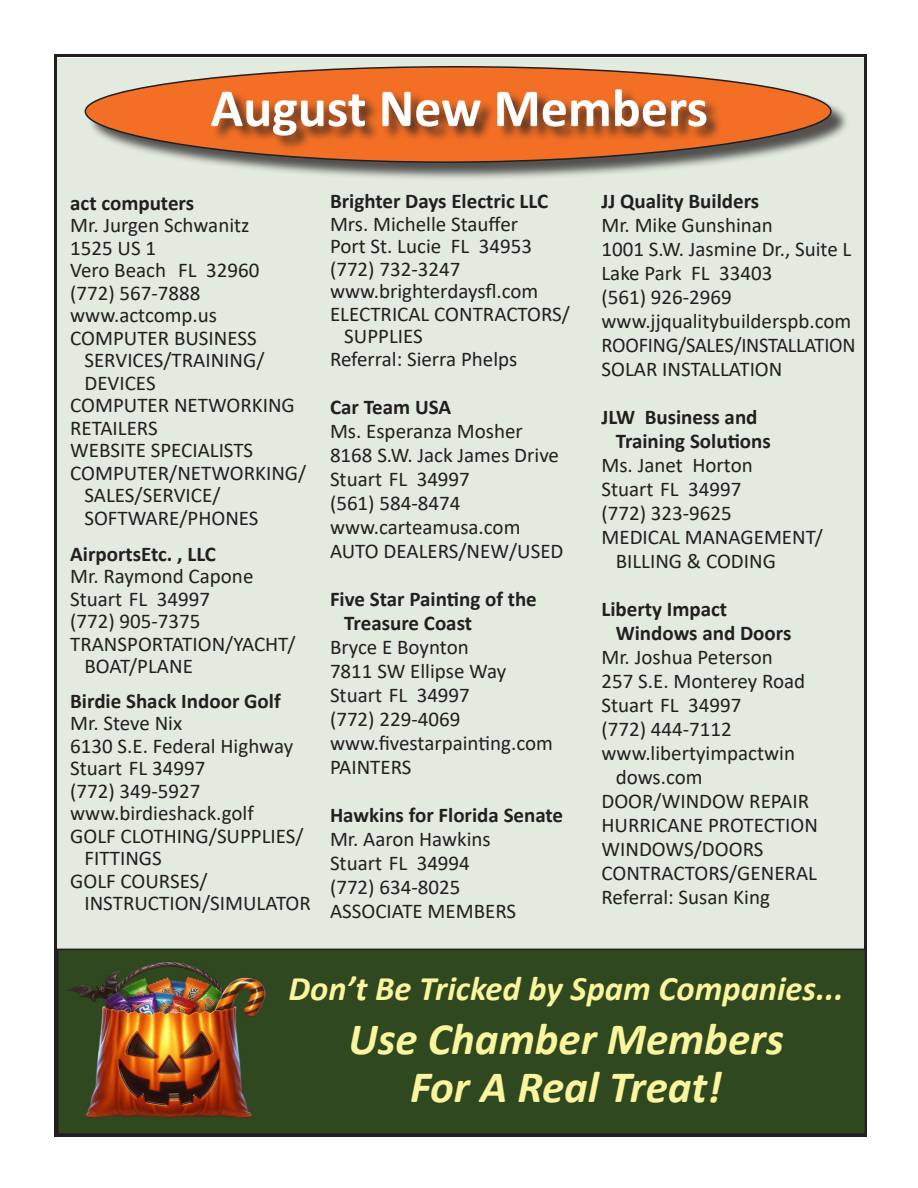
<style>
.page{position:relative;width:918px;height:1188px;background:#fff}
.page>*{position:absolute;margin:0;border:0;box-sizing:border-box;transform-origin:0 0}
.t1{font:700 54px "Calibri";color:#fff}
.t2{font:italic 700 45px/48px "Calibri";color:#faf59e;text-align:center}
.t3{font:italic 700 34.5px "Calibri";color:#faf59e}
.t4{font:21px/24px "Calibri";color:#231f20}
.t5{font:700 21px/24px "Calibri";color:#231f20}
</style>
<div class="page">
<div style="left:56px;top:58px;width:810px;height:1078px;background:#e3ebe0"></div>
<div style="left:87px;top:68px;width:763px;height:114px;background:#231f20;opacity:.75"></div>
<svg style="left:84px;top:66px;width:748px;height:98px"></svg>
<div style="left:211px;top:89px;width:511px;height:62px;background:#231f20;opacity:.75"></div>
<div style="left:58px;top:949px;width:808px;height:185px;background:#2f481f"></div>
<div style="left:57px;top:949px;width:809px;height:186px;border:2px solid #231f20"></div>
<img style="left:67px;top:962px;width:199px;height:156px">
<h1 class="t1" style="left:211px;top:89px;width:499px">August New Members</h1>
<p class="t5" style="left:70px;top:193px;width:125px">act computers</p>
<p class="t4" style="left:70px;top:215px;width:181px">Mr. Jurgen Schwanitz</p>
<p class="t4" style="left:70px;top:237px;width:87px">1525 US 1</p>
<p class="t4" style="left:70px;top:260px;width:191px">Vero Beach FL 32960</p>
<p class="t4" style="left:70px;top:282px;width:132px">(772) 567-7888</p>
<p class="t4" style="left:70px;top:305px;width:148px">www.actcomp.us</p>
<p class="t4" style="left:70px;top:327px;width:188px">COMPUTER BUSINESS</p>
<p class="t4" style="left:84px;top:350px;width:182px">SERVICES/TRAINING/</p>
<p class="t4" style="left:84px;top:372px;width:73px">DEVICES</p>
<p class="t4" style="left:70px;top:395px;width:226px">COMPUTER NETWORKING</p>
<p class="t4" style="left:70px;top:417px;width:89px">RETAILERS</p>
<p class="t4" style="left:70px;top:440px;width:185px">WEBSITE SPECIALISTS</p>
<p class="t4" style="left:70px;top:462px;width:238px">COMPUTER/NETWORKING/</p>
<p class="t4" style="left:84px;top:485px;width:138px">SALES/SERVICE/</p>
<p class="t4" style="left:84px;top:507px;width:176px">SOFTWARE/PHONES</p>
<p class="t5" style="left:70px;top:544px;width:147px">AirportsEtc. , LLC</p>
<p class="t4" style="left:70px;top:566px;width:185px">Mr. Raymond Capone</p>
<p class="t4" style="left:70px;top:588px;width:141px">Stuart FL 34997</p>
<p class="t4" style="left:70px;top:611px;width:132px">(772) 905-7375</p>
<p class="t4" style="left:70px;top:633px;width:227px">TRANSPORTATION/YACHT/</p>
<p class="t4" style="left:84px;top:656px;width:110px">BOAT/PLANE</p>
<p class="t5" style="left:70px;top:691px;width:212px">Birdie Shack Indoor Golf</p>
<p class="t4" style="left:70px;top:713px;width:113px">Mr. Steve Nix</p>
<p class="t4" style="left:70px;top:735px;width:224px">6130 S.E. Federal Highway</p>
<p class="t4" style="left:70px;top:758px;width:137px">Stuart FL 34997</p>
<p class="t4" style="left:70px;top:780px;width:132px">(772) 349-5927</p>
<p class="t4" style="left:70px;top:803px;width:185px">www.birdieshack.golf</p>
<p class="t4" style="left:70px;top:825px;width:235px">GOLF CLOTHING/SUPPLIES/</p>
<p class="t4" style="left:84px;top:848px;width:79px">FITTINGS</p>
<p class="t4" style="left:70px;top:870px;width:139px">GOLF COURSES/</p>
<p class="t4" style="left:84px;top:893px;width:228px">INSTRUCTION/SIMULATOR</p>
<p class="t5" style="left:330px;top:191px;width:220px">Brighter Days Electric LLC</p>
<p class="t4" style="left:330px;top:211px;width:190px">Mrs. Michelle Stauffer</p>
<p class="t4" style="left:330px;top:236px;width:203px">Port St. Lucie FL 34953</p>
<p class="t4" style="left:330px;top:258px;width:132px">(772) 732-3247</p>
<p class="t4" style="left:330px;top:279px;width:210px">www.brighterdaysfl.com</p>
<p class="t4" style="left:330px;top:303px;width:242px">ELECTRICAL CONTRACTORS/</p>
<p class="t4" style="left:344px;top:326px;width:80px">SUPPLIES</p>
<p class="t4" style="left:330px;top:348px;width:189px">Referral: Sierra Phelps</p>
<p class="t5" style="left:330px;top:397px;width:123px">Car Team USA</p>
<p class="t4" style="left:330px;top:420px;width:235px">Ms. Esperanza Mosher<br>8168 S.W. Jack James Drive<br>Stuart FL 34997<br>(561) 584-8474 www.carteamusa.com<br>AUTO DEALERS/NEW/USED</p>
<p class="t5" style="left:344px;top:587px;width:194px;text-indent:-14px">Five Star Painting of the<br>Treasure Coast</p>
<p class="t4" style="left:330px;top:636px;width:224px">Bryce E Boynton<br>7811 SW Ellipse Way<br>Stuart FL 34997<br>(772) 229-4069 www.fivestarpainting.com<br>PAINTERS</p>
<p class="t5" style="left:330px;top:805px;width:235px">Hawkins for Florida Senate</p>
<p class="t4" style="left:330px;top:828px;width:188px">Mr. Aaron Hawkins<br>Stuart FL 34994 (772) 634-8025<br>ASSOCIATE MEMBERS</p>
<p class="t5" style="left:602px;top:191px;width:159px">JJ Quality Builders</p>
<p class="t4" style="left:602px;top:215px;width:256px">Mr. Mike Gunshinan<br>1001 S.W. Jasmine Dr., Suite L<br>Lake Park FL 33403<br>(561) 926-2969 www.jjqualitybuilderspb.com<br>ROOFING/SALES/INSTALLATION<br>SOLAR INSTALLATION</p>
<p class="t5" style="left:616px;top:407px;width:157px;text-indent:-14px">JLW Business and<br>Training Solutions</p>
<p class="t4" style="left:602px;top:455px;width:153px">Ms. Janet Horton</p>
<p class="t4" style="left:602px;top:479px;width:141px">Stuart FL 34997</p>
<p class="t4" style="left:602px;top:503px;width:132px">(772) 323-9625</p>
<p class="t4" style="left:602px;top:527px;width:223px">MEDICAL MANAGEMENT/</p>
<p class="t4" style="left:616px;top:551px;width:162px">BILLING &amp; CODING</p>
<p class="t5" style="left:616px;top:599px;width:177px;text-indent:-14px">Liberty Impact<br>Windows and Doors</p>
<p class="t4" style="left:602px;top:647px;width:173px">Mr. Joshua Peterson</p>
<p class="t4" style="left:602px;top:671px;width:205px">257 S.E. Monterey Road</p>
<p class="t4" style="left:602px;top:695px;width:141px">Stuart FL 34997</p>
<p class="t4" style="left:602px;top:719px;width:132px">(772) 444-7112</p>
<p class="t4" style="left:602px;top:743px;width:195px">www.libertyimpactwin</p>
<p class="t4" style="left:616px;top:767px;width:88px">dows.com</p>
<p class="t4" style="left:602px;top:791px;width:209px">DOOR/WINDOW REPAIR</p>
<p class="t4" style="left:602px;top:815px;width:218px">HURRICANE PROTECTION</p>
<p class="t4" style="left:602px;top:839px;width:163px">WINDOWS/DOORS</p>
<p class="t4" style="left:602px;top:863px;width:217px">CONTRACTORS/GENERAL</p>
<p class="t4" style="left:602px;top:887px;width:170px">Referral: Susan King</p>
<h3 class="t3" style="left:288px;top:976px;width:557px">Don’t Be Tricked by Spam Companies...</h3>
<h2 class="t2" style="left:348px;top:1019px;width:437px">Use Chamber Members<br>For A Real Treat!</h2>
</div>
